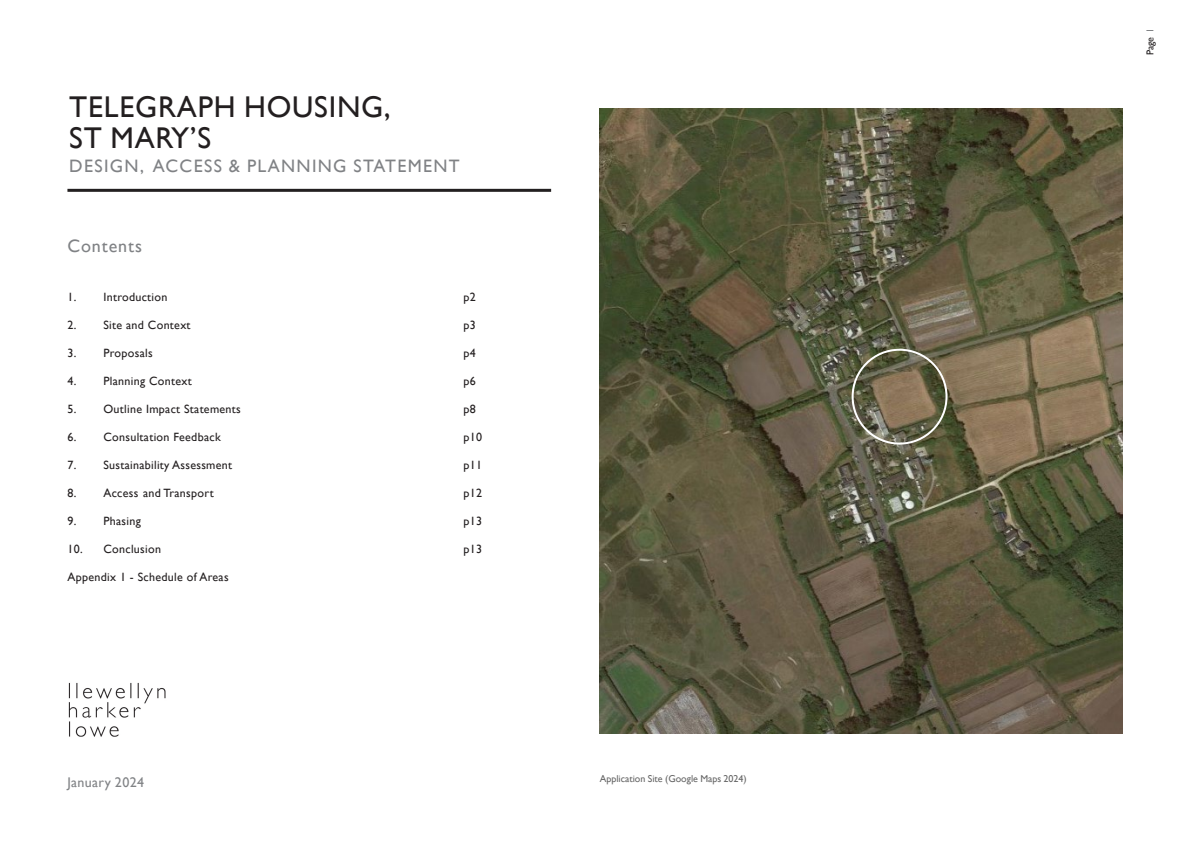
<style>
.page{position:relative;width:1191px;height:842px;background:#fff}
.page>*{position:absolute;margin:0;border:0;box-sizing:border-box;transform-origin:0 0}
.t1{font:30px "Gill Sans";letter-spacing:.025em;color:#231f20}
._05_Cover_heading_grey{font:18px "Gill Sans";letter-spacing:.075em;color:#808285}
._05_Heading_colour{font:18px "Gill Sans";letter-spacing:.05em;color:#808285}
._05_Heading_colour-2{font:14px "Gill Sans";letter-spacing:.025em;color:#808285}
._05_Body_text_black{font:12px "Gill Sans";letter-spacing:.025em;color:#231f20}
._05_Small_heading{font:10px "Gill Sans";color:#666}
.t2{font:10px "Gill Sans";color:#231f20}
.s1{color:#808285}
</style>
<div class="page">
<img style="left:68px;top:682px;width:98px;height:55px">
<hr style="left:67px;top:189px;width:484px;height:3px;background:#231f20">
<img style="left:600px;top:108px;width:523px;height:626px">
<div style="left:851px;top:349px;width:96px;height:96px;border:2px solid #fff;border-radius:50%"></div>
<p class="t1" style="left:69px;top:89px;width:323px">TELEGRAPH HOUSING,</p>
<p class="t1" style="left:69px;top:120px;width:143px">ST MARY’S</p>
<p class="_05_Cover_heading_grey" style="left:69px;top:155px;width:392px">DESIGN, ACCESS &amp; PLANNING STATEMENT</p>
<p class="_05_Heading_colour" style="left:67px;top:235px;width:76px">Contents</p>
<p class="_05_Body_text_black" style="left:67px;top:290px;width:101px">1. Introduction</p>
<p class="_05_Body_text_black" style="left:463px;top:290px;width:14px">p2</p>
<p class="_05_Body_text_black" style="left:67px;top:318px;width:125px">2. Site and Context</p>
<p class="_05_Body_text_black" style="left:463px;top:318px;width:14px">p3</p>
<p class="_05_Body_text_black" style="left:67px;top:346px;width:87px">3. Proposals</p>
<p class="_05_Body_text_black" style="left:463px;top:346px;width:14px">p4</p>
<p class="_05_Body_text_black" style="left:67px;top:374px;width:126px">4. Planning Context</p>
<p class="_05_Body_text_black" style="left:463px;top:374px;width:14px">p6</p>
<p class="_05_Body_text_black" style="left:67px;top:402px;width:175px">5. Outline Impact Statements</p>
<p class="_05_Body_text_black" style="left:463px;top:402px;width:14px">p8</p>
<p class="_05_Body_text_black" style="left:67px;top:430px;width:155px">6. Consultation Feedback</p>
<p class="_05_Body_text_black" style="left:463px;top:430px;width:20px">p10</p>
<p class="_05_Body_text_black" style="left:67px;top:458px;width:166px">7. Sustainability Assessment</p>
<p class="_05_Body_text_black" style="left:463px;top:458px;width:20px">p11</p>
<p class="_05_Body_text_black" style="left:67px;top:486px;width:148px">8. Access and Transport</p>
<p class="_05_Body_text_black" style="left:463px;top:486px;width:20px">p12</p>
<p class="_05_Body_text_black" style="left:67px;top:514px;width:75px">9. Phasing</p>
<p class="_05_Body_text_black" style="left:463px;top:514px;width:20px">p13</p>
<p class="_05_Body_text_black" style="left:67px;top:542px;width:95px">10. Conclusion</p>
<p class="_05_Body_text_black" style="left:463px;top:542px;width:20px">p13</p>
<p class="_05_Body_text_black" style="left:67px;top:570px;width:163px">Appendix 1 - Schedule of Areas</p>
<p class="_05_Heading_colour-2" style="left:67px;top:774px;width:78px">January 2024</p>
<p class="_05_Small_heading" style="left:600px;top:773px;width:149px">Application Site (Google Maps 2024)</p>
<p class="t2" style="left:1144px;top:55px;width:28px;rotate:-90deg">Page <span class="s1">1</span></p>
</div>
